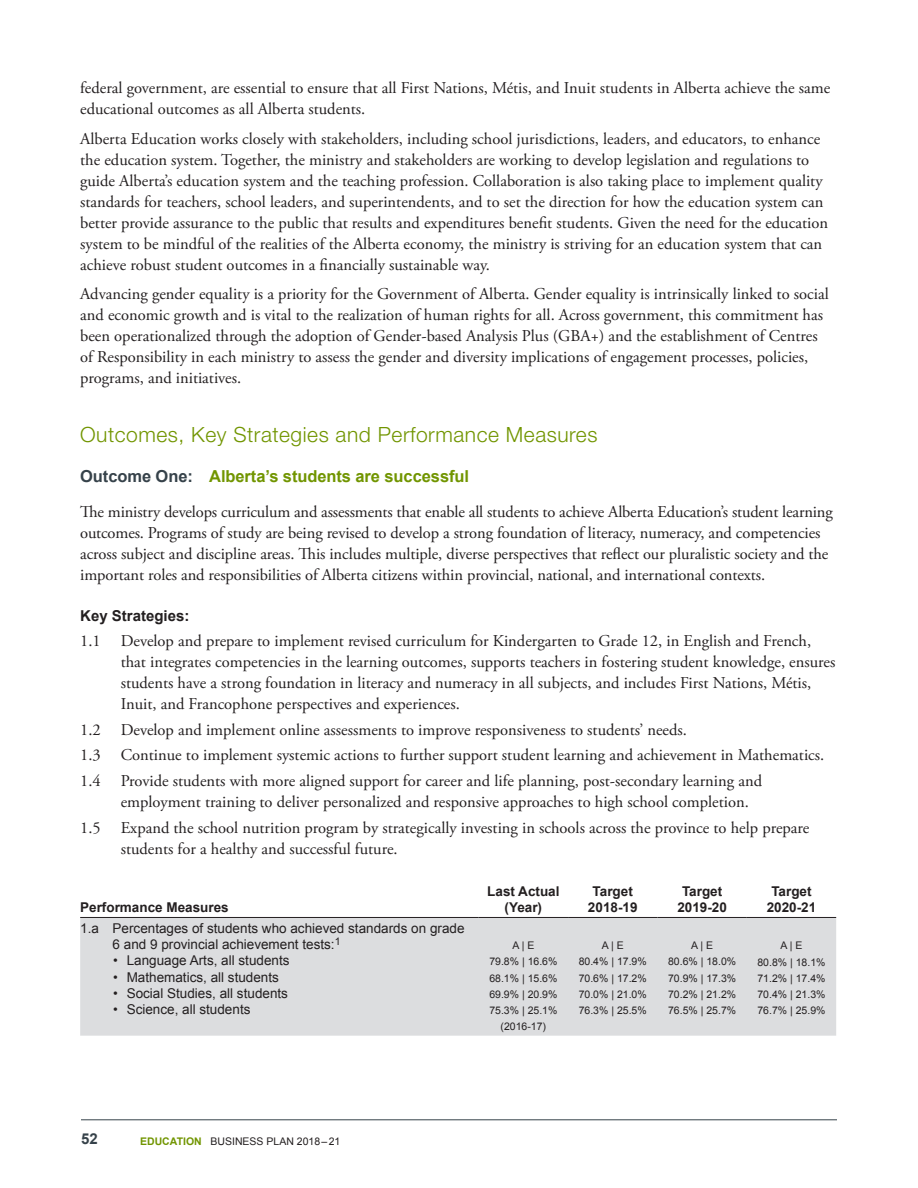
<style>
.page{position:relative;width:918px;height:1188px;background:#fff}
.page>*{position:absolute;margin:0;border:0;box-sizing:border-box;transform-origin:0 0}
.t1{font:300 21px "Helvetica Neue LT Std";letter-spacing:.025em;color:#719500}
.t2{font:16.5px/21px "Adobe Garamond Pro";color:#231f20}
.t3{font:700 16.5px "Arial";letter-spacing:-.005em;color:#719500}
.t4{font:700 15px "Arial";color:#231f20}
.t5{font:700 15px "Arial";color:#36424a}
.t6{font:13.5px/16.2px "Arial";color:#231f20}
.t7{font:700 13.5px/16.2px "Arial";color:#231f20;text-align:center}
.t8{font:10.5px/16.2px "Arial";color:#231f20;text-align:center}
.s1{color:#36424a}
.s2{font-weight:700;color:#719500}
</style>
<div class="page">
<div style="left:80px;top:918px;width:756px;height:118px;background:#dcdddf"></div>
<hr style="left:80px;top:917px;width:399px;height:1px;background:#231f20">
<hr style="left:479px;top:917px;width:89px;height:1px;background:#231f20">
<hr style="left:568px;top:917px;width:89px;height:1px;background:#231f20">
<hr style="left:657px;top:917px;width:90px;height:1px;background:#231f20">
<hr style="left:747px;top:917px;width:89px;height:1px;background:#231f20">
<hr style="left:81px;top:1119px;width:756px;height:1px;background:#36424a">
<p class="t2" style="left:80px;top:78px;width:752px">federal government, are essential to ensure that all First Nations, Métis, and Inuit students in Alberta achieve the same educational outcomes as all Alberta students.</p>
<p class="t2" style="left:80px;top:128px;width:749px">Alberta Education works closely with stakeholders, including school jurisdictions, leaders, and educators, to enhance the education system. Together, the ministry and stakeholders are working to develop legislation and regulations to guide Alberta’s education system and the teaching profession. Collaboration is also taking place to implement quality standards for teachers, school leaders, and superintendents, and to set the direction for how the education system can better provide assurance to the public that results and expenditures benefit students. Given the need for the education system to be mindful of the realities of the Alberta economy, the ministry is striving for an education system that can achieve robust student outcomes in a financially sustainable way.</p>
<p class="t2" style="left:80px;top:284px;width:750px">Advancing gender equality is a priority for the Government of Alberta. Gender equality is intrinsically linked to social and economic growth and is vital to the realization of human rights for all. Across government, this commitment has been operationalized through the adoption of Gender-based Analysis Plus (GBA+) and the establishment of Centres of Responsibility in each ministry to assess the gender and diversity implications of engagement processes, policies, programs, and initiatives.</p>
<p class="t1" style="left:80px;top:422px;width:519px">Outcomes, Key Strategies and Performance Measures</p>
<p class="t3" style="left:80px;top:465px;width:390px"><span class="s1">Outcome One:</span> Alberta’s students are successful</p>
<p class="t2" style="left:80px;top:502px;width:754px">The ministry develops curriculum and assessments that enable all students to achieve Alberta Education’s student learning outcomes. Programs of study are being revised to develop a strong foundation of literacy, numeracy, and competencies across subject and discipline areas. This includes multiple, diverse perspectives that reflect our pluralistic society and the important roles and responsibilities of Alberta citizens within provincial, national, and international contexts.</p>
<p class="t4" style="left:80px;top:606px;width:111px">Key Strategies:</p>
<p class="t2" style="left:121px;top:631px;width:716px;text-indent:-41px">1.1 Develop and prepare to implement revised curriculum for Kindergarten to Grade 12, in English and French, that integrates competencies in the learning outcomes, supports teachers in fostering student knowledge, ensures students have a strong foundation in literacy and numeracy in all subjects, and includes First Nations, Métis, Inuit, and Francophone perspectives and experiences.</p>
<p class="t2" style="left:80px;top:717px;width:743px;line-height:25.7px">1.2 Develop and implement online assessments to improve responsiveness to students’ needs.<br>1.3 Continue to implement systemic actions to further support student learning and achievement in Mathematics.<br>1.4 Provide students with more aligned support for career and life planning, post-secondary learning and</p>
<p class="t2" style="left:80px;top:790px;width:731px;line-height:25.7px;text-indent:41px">employment training to deliver personalized and responsive approaches to high school completion.<br>1.5 Expand the school nutrition program by strategically investing in schools across the province to help prepare</p>
<p class="t2" style="left:121px;top:839px;width:276px">students for a healthy and successful future.</p>
<p class="t7" style="left:80px;top:900px;width:150px">Performance Measures</p>
<p class="t6" style="left:113px;top:920px;width:353px;text-indent:-32px">1.a Percentages of students who achieved standards on grade<br>6 and 9 provincial achievement tests:<sup>1</sup></p>
<p class="t6" style="left:113px;top:953px;width:178px">• Language Arts, all students</p>
<p class="t6" style="left:113px;top:969px;width:167px">• Mathematics, all students</p>
<p class="t6" style="left:113px;top:985px;width:176px">• Social Studies, all students</p>
<p class="t6" style="left:113px;top:1001px;width:139px">• Science, all students</p>
<p class="t7" style="left:487px;top:883px;width:74px">Last Actual (Year)</p>
<p class="t7" style="left:588px;top:883px;width:51px">Target<br>2018-19</p>
<p class="t7" style="left:677px;top:883px;width:51px">Target<br>2019-20</p>
<p class="t7" style="left:767px;top:883px;width:51px">Target<br>2020-21</p>
<p class="t8" style="left:489px;top:938px;width:70px">A | E<br>79.8% | 16.6%<br>68.1% | 15.6%<br>69.9% | 20.9%<br>75.3% | 25.1% (2016-17)</p>
<p class="t8" style="left:579px;top:938px;width:70px">A | E<br>80.4% | 17.9%<br>70.6% | 17.2%<br>70.0% | 21.0%<br>76.3% | 25.5%</p>
<p class="t8" style="left:668px;top:938px;width:70px">A | E<br>80.6% | 18.0%<br>70.9% | 17.3%<br>70.2% | 21.2%<br>76.5% | 25.7%</p>
<p class="t8" style="left:757px;top:938px;width:70px">A | E<br>80.8% | 18.1%<br>71.2% | 17.4%<br>70.4% | 21.3%<br>76.7% | 25.9%</p>
<p class="t5" style="left:81px;top:1129px;width:18px">52</p>
<p class="t8" style="left:140px;top:1134px;width:202px"><span class="s2">EDUCATION</span> BUSINESS PLAN 2018–21</p>
</div>
